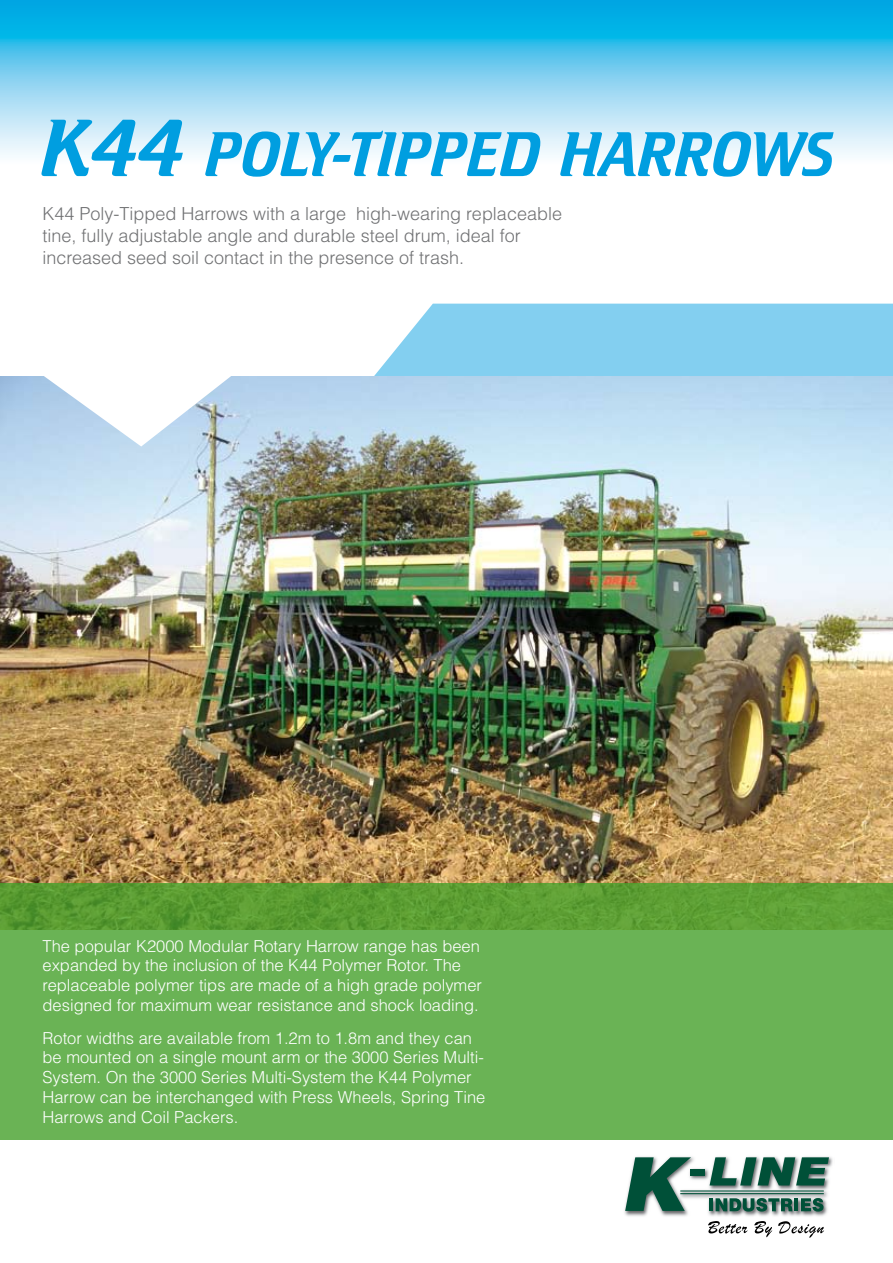
<style>
.page{position:relative;width:893px;height:1263px;background:#fff}
.page>*{position:absolute;margin:0;border:0;box-sizing:border-box;transform-origin:0 0}
.t1{font:italic 63.3px "Crillee BT";color:#009ee0}
.t2{font:300 18px/21.6px "Helvetica";color:#707173}
.t3{font:300 16.5px/19.8px "Helvetica";color:#fff}
.s1{font-size:81.3px}
</style>
<div class="page">
<svg style="left:0;top:0;width:893px;height:157px;background:#78d0f0"></svg>
<svg style="left:359px;top:304px;width:534px;height:73px;background:#8ed3f1"></svg>
<img style="left:0;top:377px;width:893px;height:507px">
<svg style="left:43px;top:376px;width:189px;height:70px"></svg>
<svg style="left:0;top:884px;width:893px;height:256px;background:#67af4e"></svg>
<img style="left:624px;top:1156px;width:209px;height:60px">
<svg style="left:625px;top:1157px;width:66px;height:54px"></svg>
<svg style="left:710px;top:1157px;width:119px;height:28px"></svg>
<hr style="left:709px;top:1198px;width:4px;height:13px;background:#005038">
<svg style="left:715px;top:1198px;width:78px;height:13px"></svg>
<hr style="left:794px;top:1198px;width:4px;height:13px;background:#005038">
<svg style="left:801px;top:1198px;width:22px;height:13px"></svg>
<hr style="left:680px;top:1190px;width:144px;height:1px;background:#005038">
<hr style="left:680px;top:1193px;width:144px;height:1px;background:#005038">
<div style="left:690px;top:1169px;width:15px;height:7px;background:#005038"></div>
<svg style="left:708px;top:1221px;width:116px;height:17px"></svg>
<h1 class="t1" style="left:43px;top:114px;width:795px"><span class="s1">K44</span> POLY-TIPPED HARROWS</h1>
<p class="t2" style="left:43px;top:203px;width:521px">K44 Poly-Tipped Harrows with a large high-wearing replaceable tine, fully adjustable angle and durable steel drum, ideal for increased seed soil contact in the presence of trash.</p>
<p class="t3" style="left:43px;top:935px;width:441px">The popular K2000 Modular Rotary Harrow range has been expanded by the inclusion of the K44 Polymer Rotor. The replaceable polymer tips are made of a high grade polymer designed for maximum wear resistance and shock loading.</p>
<p class="t3" style="left:43px;top:1027px;width:444px">Rotor widths are available from 1.2m to 1.8m and they can be mounted on a single mount arm or the 3000 Series Multi-System. On the 3000 Series Multi-System the K44 Polymer Harrow can be interchanged with Press Wheels, Spring Tine Harrows and Coil Packers.</p>
</div>
